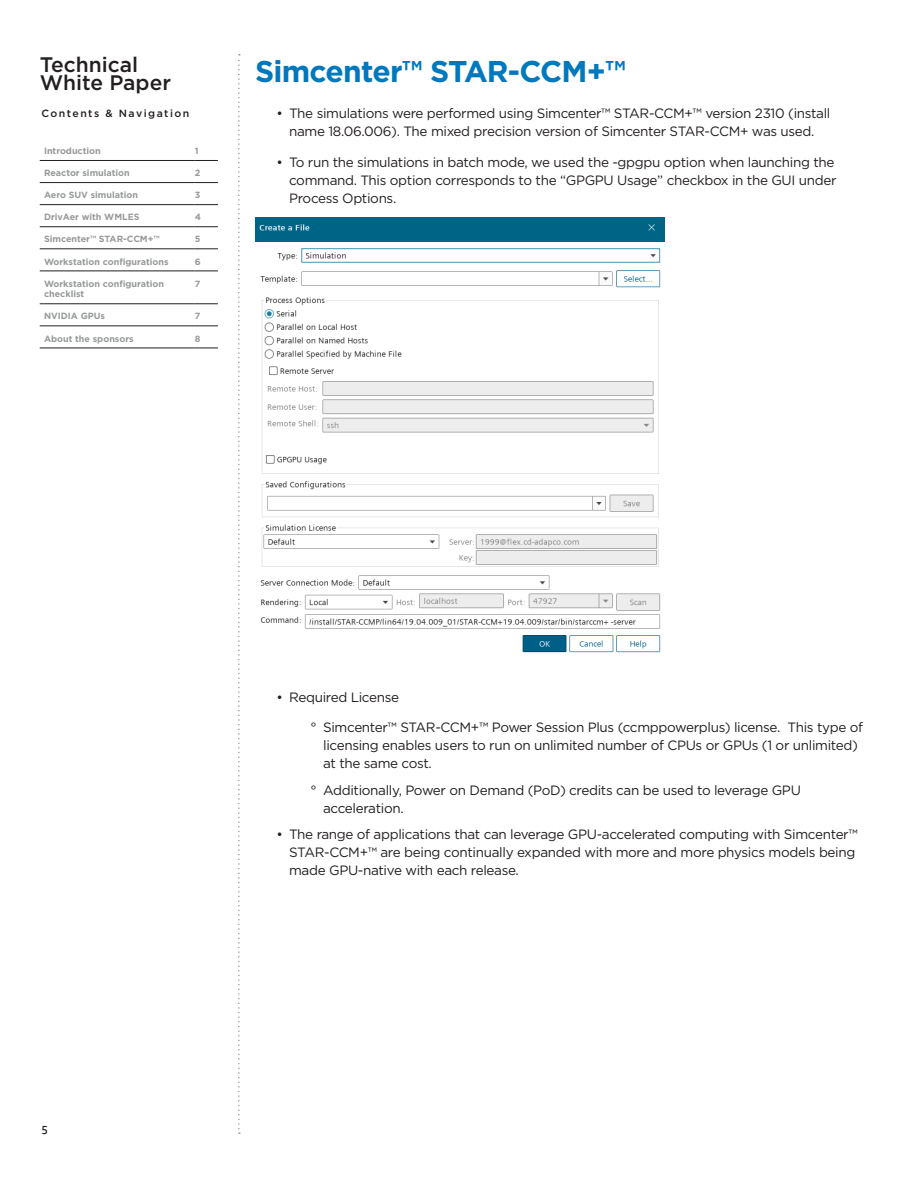
<style>
.page{position:relative;width:918px;height:1188px;background:#fff}
.page>*{position:absolute;margin:0;border:0;box-sizing:border-box;transform-origin:0 0}
.t1{font:700 30px "Gotham";letter-spacing:-.025em;color:#0078be}
.Body_copy{font:500 21px "Gotham";color:#231f20}
.t2{font:13.5px/18px "Gotham";letter-spacing:-.025em;color:#231f20}
.t3{font:12px "HP Simplified";color:#231f20}
.t4{font:500 10.5px "Gotham";letter-spacing:.14em;color:#231f20}
.t5{font:700 9px/10.8px "Gotham";color:#989a9a}
</style>
<div class="page">
<svg style="left:238px;top:54px;width:2px;height:1080px"></svg>
<img style="left:255px;top:218px;width:410px;height:435px">
<hr style="left:40px;top:160px;width:155px;height:1px;background:#231f20">
<hr style="left:40px;top:182px;width:155px;height:1px;background:#231f20">
<hr style="left:40px;top:204px;width:155px;height:1px;background:#231f20">
<hr style="left:40px;top:226px;width:155px;height:1px;background:#231f20">
<hr style="left:40px;top:249px;width:155px;height:1px;background:#231f20">
<hr style="left:40px;top:271px;width:155px;height:1px;background:#231f20">
<hr style="left:40px;top:304px;width:155px;height:1px;background:#231f20">
<hr style="left:40px;top:326px;width:155px;height:1px;background:#231f20">
<hr style="left:40px;top:348px;width:155px;height:1px;background:#231f20">
<svg style="left:195px;top:160px;width:23px;height:1px"></svg>
<svg style="left:195px;top:182px;width:23px;height:1px"></svg>
<svg style="left:195px;top:204px;width:23px;height:1px"></svg>
<svg style="left:195px;top:226px;width:23px;height:1px"></svg>
<svg style="left:195px;top:249px;width:23px;height:1px"></svg>
<svg style="left:195px;top:271px;width:23px;height:1px"></svg>
<svg style="left:195px;top:304px;width:23px;height:1px"></svg>
<svg style="left:195px;top:326px;width:23px;height:1px"></svg>
<svg style="left:195px;top:348px;width:23px;height:1px"></svg>
<p class="Body_copy" style="left:40px;top:51px;width:100px">Technical</p>
<p class="Body_copy" style="left:40px;top:69px;width:133px">White Paper</p>
<p class="t4" style="left:41px;top:107px;width:149px">Contents &amp; Navigation</p>
<p class="t5" style="left:44px;top:145px;width:58px">Introduction</p>
<p class="t5" style="left:195px;top:145px;width:5px">1</p>
<p class="t5" style="left:44px;top:168px;width:87px">Reactor simulation</p>
<p class="t5" style="left:195px;top:168px;width:7px">2</p>
<p class="t5" style="left:44px;top:190px;width:96px">Aero SUV simulation</p>
<p class="t5" style="left:195px;top:190px;width:7px">3</p>
<p class="t5" style="left:44px;top:212px;width:97px">DrivAer with WMLES</p>
<p class="t5" style="left:195px;top:212px;width:8px">4</p>
<p class="t5" style="left:44px;top:234px;width:117px">Simcenter™ STAR-CCM+™</p>
<p class="t5" style="left:195px;top:234px;width:7px">5</p>
<p class="t5" style="left:44px;top:256px;width:126px">Workstation configurations</p>
<p class="t5" style="left:195px;top:256px;width:7px">6</p>
<p class="t5" style="left:44px;top:278px;width:122px">Workstation configuration checklist</p>
<p class="t5" style="left:195px;top:278px;width:7px">7</p>
<p class="t5" style="left:44px;top:311px;width:63px">NVIDIA GPUs</p>
<p class="t5" style="left:195px;top:311px;width:7px">7</p>
<p class="t5" style="left:44px;top:333px;width:91px">About the sponsors</p>
<p class="t5" style="left:195px;top:333px;width:7px">8</p>
<h2 class="t1" style="left:255px;top:52px;width:372px">Simcenter™ STAR-CCM+™</h2>
<p class="t2" style="left:276px;top:104px;width:556px;text-align:center">• The simulations were performed using Simcenter™ STAR-CCM+™ version 2310 (install name 18.06.006). The mixed precision version of Simcenter STAR-CCM+ was used.</p>
<p class="t2" style="left:289px;top:153px;width:549px;text-indent:-13px">• To run the simulations in batch mode, we used the -gpgpu option when launching the command. This option corresponds to the “GPGPU Usage” checkbox in the GUI under<br>Process Options.</p>
<p class="t3" style="left:41px;top:1122px;width:8px">5</p>
<p class="t2" style="left:276px;top:687px;width:124px">• Required License</p>
<p class="t2" style="left:323px;top:718px;width:541px;text-indent:-13px">° Simcenter™ STAR-CCM+™ Power Session Plus (ccmppowerplus) license. This type of licensing enables users to run on unlimited number of CPUs or GPUs (1 or unlimited) at the same cost.</p>
<p class="t2" style="left:323px;top:781px;width:479px;text-indent:-13px">° Additionally, Power on Demand (PoD) credits can be used to leverage GPU acceleration.</p>
<p class="t2" style="left:289px;top:825px;width:570px;text-indent:-13px">• The range of applications that can leverage GPU-accelerated computing with Simcenter™<br>STAR-CCM+™ are being continually expanded with more and more physics models being made GPU-native with each release.</p>
</div>
